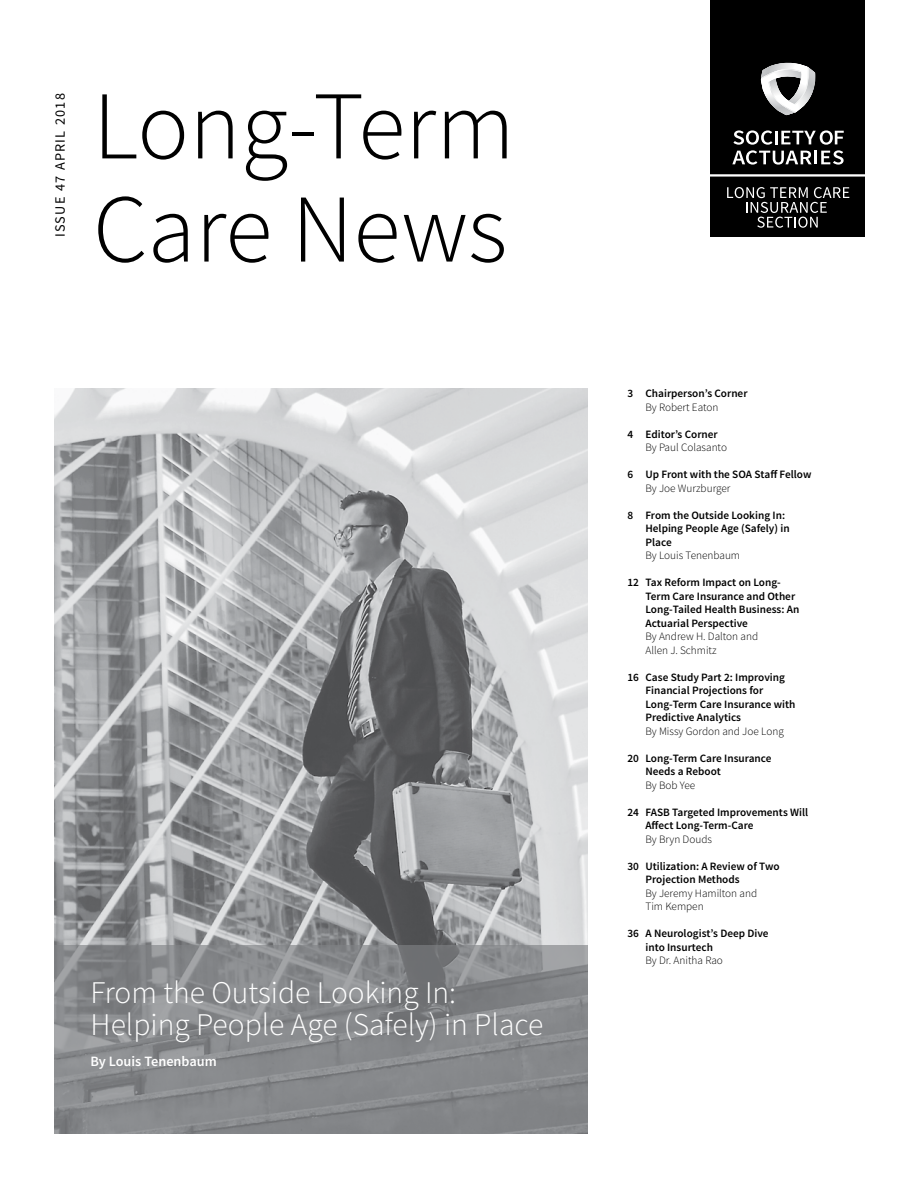
<style>
.page{position:relative;width:918px;height:1188px;background:#fff}
.page>*{position:absolute;margin:0;border:0;box-sizing:border-box;transform-origin:0 0}
.t1{font:300 97.2px/103.2px "Source Sans Pro";color:#000}
.t2{font:300 31.5px/31.5px "Source Sans Pro";color:#fff}
.t3{font:14.25px "Source Sans Pro";letter-spacing:.09em;color:#000}
.t4{font:600 14.25px "Source Sans Pro";color:#fff}
.t5{font:600 11.25px/13.5px "Source Sans Pro";color:#000}
.t6{font:300 11.25px/13.5px "Source Sans Pro";color:#000}
</style>
<div class="page">
<div style="left:710px;top:0;width:154px;height:236px;background:#000"></div>
<svg style="left:727px;top:187px;width:122px;height:41px"></svg>
<svg style="left:732px;top:130px;width:112px;height:35px"></svg>
<hr style="left:710px;top:174px;width:154px;height:3px;background:#fff">
<svg style="left:761px;top:62px;width:55px;height:53px"></svg>
<img style="left:54px;top:389px;width:534px;height:556px">
<svg style="left:54px;top:945px;width:534px;height:189px;background:#86888b"></svg>
<p class="t3" style="left:51px;top:237px;width:146px;rotate:-90deg">ISSUE 47 APRIL 2018</p>
<h1 class="t1" style="left:93px;top:75px;width:423px">Long-Term<br>Care News</h1>
<h2 class="t2" style="left:91px;top:977px;width:454px">From the Outside Looking In:<br>Helping People Age (Safely) in Place</h2>
<p class="t4" style="left:91px;top:1052px;width:128px">By Louis Tenenbaum</p>
<p class="t5" style="left:627px;top:387px;width:122px">3 Chairperson’s Corner</p>
<p class="t6" style="left:645px;top:400px;width:75px">By Robert Eaton</p>
<p class="t5" style="left:627px;top:428px;width:92px">4 Editor’s Corner</p>
<p class="t6" style="left:645px;top:441px;width:83px">By Paul Colasanto</p>
<p class="t5" style="left:627px;top:468px;width:186px">6 Up Front with the SOA Staff Fellow</p>
<p class="t6" style="left:645px;top:481px;width:87px">By Joe Wurzburger</p>
<p class="t5" style="left:645px;top:509px;width:146px;text-indent:-18px">8 From the Outside Looking In:<br>Helping People Age (Safely) in<br>Place</p>
<p class="t6" style="left:645px;top:549px;width:96px">By Louis Tenenbaum</p>
<p class="t5" style="left:645px;top:576px;width:155px;text-indent:-18px">12 Tax Reform Impact on Long-<br>Term Care Insurance and Other<br>Long-Tailed Health Business: An<br>Actuarial Perspective</p>
<p class="t6" style="left:645px;top:630px;width:114px">By Andrew H. Dalton and<br>Allen J. Schmitz</p>
<p class="t5" style="left:645px;top:671px;width:152px;text-indent:-18px">16 Case Study Part 2: Improving<br>Financial Projections for<br>Long-Term Care Insurance with<br>Predictive Analytics</p>
<p class="t6" style="left:645px;top:724px;width:140px">By Missy Gordon and Joe Long</p>
<p class="t5" style="left:645px;top:752px;width:128px;text-indent:-18px">20 Long-Term Care Insurance<br>Needs a Reboot</p>
<p class="t6" style="left:645px;top:778px;width:51px">By Bob Yee</p>
<p class="t5" style="left:645px;top:806px;width:164px;text-indent:-18px">24 FASB Targeted Improvements Will<br>Affect Long-Term-Care</p>
<p class="t6" style="left:645px;top:832px;width:68px">By Bryn Douds</p>
<p class="t5" style="left:645px;top:860px;width:136px;text-indent:-18px">30 Utilization: A Review of Two<br>Projection Methods</p>
<p class="t6" style="left:645px;top:886px;width:113px">By Jeremy Hamilton and<br>Tim Kempen</p>
<p class="t5" style="left:645px;top:927px;width:125px;text-indent:-18px">36 A Neurologist’s Deep Dive into Insurtech</p>
<p class="t6" style="left:645px;top:954px;width:79px">By Dr. Anitha Rao</p>
</div>
